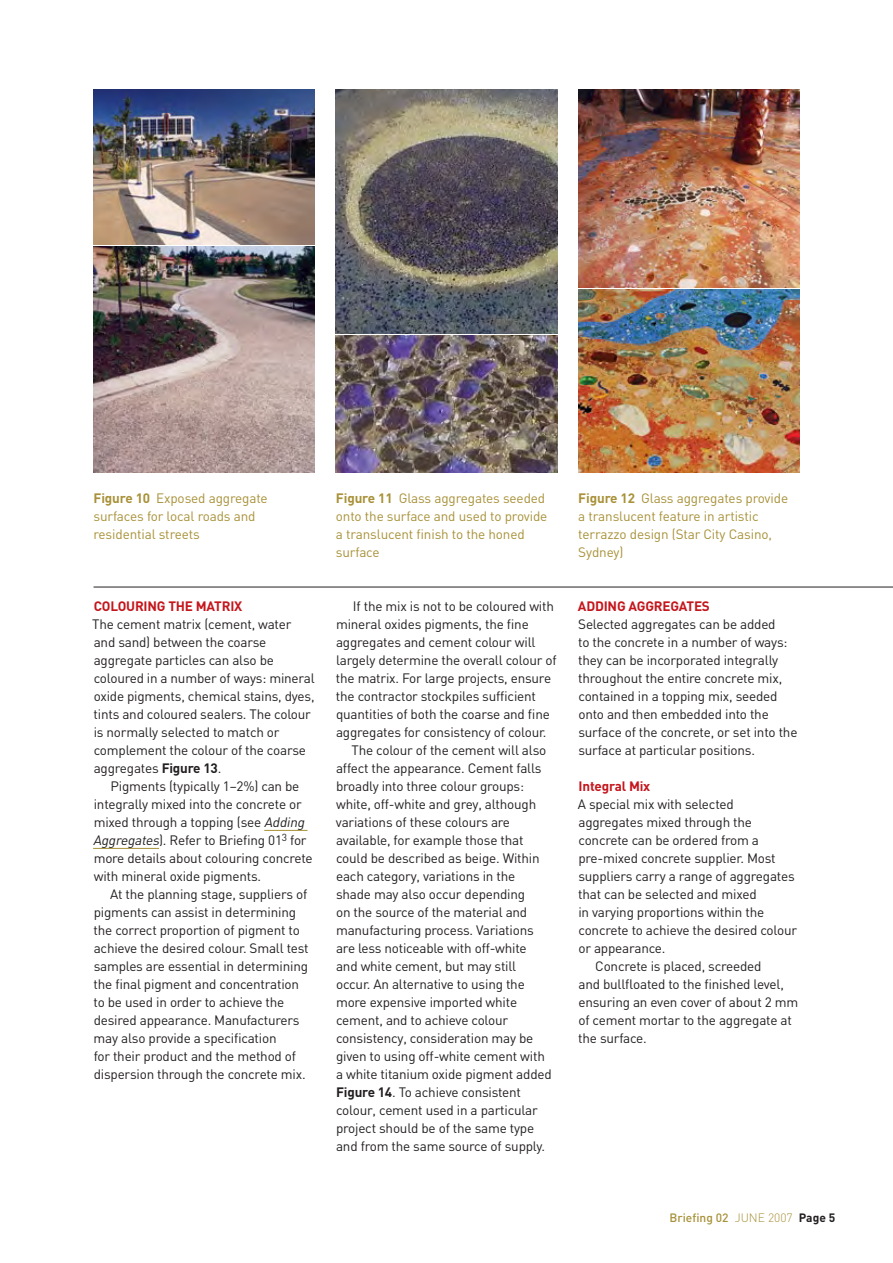
<style>
.page{position:relative;width:893px;height:1263px;background:#fff}
.page>*{position:absolute;margin:0;border:0;box-sizing:border-box;transform-origin:0 0}
.t1{font:13.5px/18px "DIN";letter-spacing:-.015em;color:#231f20}
.t2{font:13.5px/18px "DIN";letter-spacing:-.01em;color:#a89138}
.t3{font:700 13.5px "DIN";letter-spacing:-.015em;color:#c4161c}
.t4{font:500 12px "DIN";color:#a89138}
.s1{font-weight:700}
.s2{font-style:italic}
.s3{font-weight:300}
.s4{font-weight:700;color:#231f20}
</style>
<div class="page">
<hr style="left:94px;top:587px;width:799px;height:1px;background:#231f20">
<hr style="left:264px;top:830px;width:43px;height:1px;background:#a89138">
<hr style="left:93px;top:848px;width:66px;height:1px;background:#a89138">
<img style="left:578px;top:89px;width:221px;height:198px">
<img style="left:94px;top:89px;width:221px;height:155px">
<img style="left:336px;top:89px;width:221px;height:245px">
<img style="left:336px;top:336px;width:221px;height:136px">
<img style="left:578px;top:289px;width:221px;height:183px">
<img style="left:94px;top:247px;width:221px;height:225px">
<p class="t2" style="left:94px;top:489px;width:176px"><span class="s1">Figure 10</span> Exposed aggregate surfaces for local roads and residential streets</p>
<p class="t2" style="left:578px;top:489px;width:211px"><span class="s1">Figure 12</span> Glass aggregates provide a translucent feature in artistic terrazzo design (Star City Casino,<br>Sydney)</p>
<p class="t2" style="left:336px;top:489px;width:213px"><span class="s1">Figure 11</span> Glass aggregates seeded onto the surface and used to provide a translucent finish to the honed surface</p>
<p class="t3" style="left:94px;top:598px;width:150px">COLOURING THE MATRIX</p>
<p class="t1" style="left:92px;top:615px;width:224px">The cement matrix (cement, water and sand) between the coarse aggregate particles can also be coloured in a number of ways: mineral oxide pigments, chemical stains, dyes, tints and coloured sealers. The colour is normally selected to match or complement the colour of the coarse aggregates <span class="s1">Figure 13</span>.</p>
<p class="t1" style="left:93px;top:777px;width:221px;text-indent:17px">Pigments (typically 1–2%) can be integrally mixed into the concrete or mixed through a topping (see <span class="s2">Adding Aggregates</span>). Refer to Briefing 01<sup>3</sup> for more details about colouring concrete with mineral oxide pigments.</p>
<p class="t1" style="left:94px;top:885px;width:217px;text-indent:17px">At the planning stage, suppliers of pigments can assist in determining the correct proportion of pigment to achieve the desired colour. Small test samples are essential in determining the final pigment and concentration to be used in order to achieve the desired appearance. Manufacturers may also provide a specification<br>for their product and the method of dispersion through the concrete mix.</p>
<p class="t1" style="left:353px;top:597px;width:203px">If the mix is not to be coloured with</p>
<p class="t1" style="left:336px;top:615px;width:194px">mineral oxides pigments, the fine</p>
<p class="t1" style="left:336px;top:633px;width:201px">aggregates and cement colour will</p>
<p class="t1" style="left:336px;top:651px;width:222px">largely determine the overall colour of</p>
<p class="t1" style="left:336px;top:669px;width:217px">the matrix. For large projects, ensure</p>
<p class="t1" style="left:336px;top:687px;width:202px">the contractor stockpiles sufficient</p>
<p class="t1" style="left:336px;top:705px;width:215px">quantities of both the coarse and fine</p>
<p class="t1" style="left:336px;top:723px;width:212px">aggregates for consistency of colour.</p>
<p class="t1" style="left:351px;top:741px;width:196px">The colour of the cement will also</p>
<p class="t1" style="left:336px;top:759px;width:207px">affect the appearance. Cement falls</p>
<p class="t1" style="left:336px;top:777px;width:190px">broadly into three colour groups:</p>
<p class="t1" style="left:336px;top:795px;width:202px">white, off-white and grey, although</p>
<p class="t1" style="left:336px;top:813px;width:176px">variations of these colours are</p>
<p class="t1" style="left:336px;top:831px;width:189px">available, for example those that</p>
<p class="t1" style="left:336px;top:849px;width:205px">could be described as beige. Within</p>
<p class="t1" style="left:336px;top:867px;width:181px">each category, variations in the</p>
<p class="t1" style="left:336px;top:885px;width:191px">shade may also occur depending</p>
<p class="t1" style="left:336px;top:903px;width:193px">on the source of the material and</p>
<p class="t1" style="left:336px;top:921px;width:199px">manufacturing process. Variations</p>
<p class="t1" style="left:336px;top:939px;width:192px">are less noticeable with off-white</p>
<p class="t1" style="left:336px;top:957px;width:182px">and white cement, but may still</p>
<p class="t1" style="left:336px;top:975px;width:190px">occur. An alternative to using the</p>
<p class="t1" style="left:336px;top:993px;width:183px">more expensive imported white</p>
<p class="t1" style="left:336px;top:1011px;width:174px">cement, and to achieve colour</p>
<p class="t1" style="left:336px;top:1029px;width:199px">consistency, consideration may be</p>
<p class="t1" style="left:336px;top:1047px;width:210px">given to using off-white cement with</p>
<p class="t1" style="left:336px;top:1065px;width:217px">a white titanium oxide pigment added</p>
<p class="t1" style="left:336px;top:1083px;width:187px"><span class="s1">Figure 14</span>. To achieve consistent</p>
<p class="t1" style="left:336px;top:1101px;width:203px">colour, cement used in a particular</p>
<p class="t1" style="left:336px;top:1119px;width:200px">project should be of the same type</p>
<p class="t1" style="left:336px;top:1137px;width:210px">and from the same source of supply.</p>
<p class="t3" style="left:578px;top:597px;width:134px">ADDING AGGREGATES</p>
<p class="t1" style="left:578px;top:615px;width:221px">Selected aggregates can be added<br>to the concrete in a number of ways: they can be incorporated integrally throughout the entire concrete mix, contained in a topping mix, seeded onto and then embedded into the surface of the concrete, or set into the surface at particular positions.</p>
<p class="t3" style="left:579px;top:777px;width:73px">Integral Mix</p>
<p class="t1" style="left:578px;top:795px;width:157px">A special mix with selected</p>
<p class="t1" style="left:578px;top:813px;width:175px">aggregates mixed through the</p>
<p class="t1" style="left:578px;top:831px;width:182px">concrete can be ordered from a</p>
<p class="t1" style="left:578px;top:849px;width:199px">pre-mixed concrete supplier. Most</p>
<p class="t1" style="left:578px;top:867px;width:218px">suppliers carry a range of aggregates</p>
<p class="t1" style="left:578px;top:885px;width:180px">that can be selected and mixed</p>
<p class="t1" style="left:578px;top:903px;width:187px">in varying proportions within the</p>
<p class="t1" style="left:578px;top:921px;width:220px">concrete to achieve the desired colour</p>
<p class="t1" style="left:578px;top:939px;width:89px">or appearance.</p>
<p class="t1" style="left:595px;top:957px;width:168px">Concrete is placed, screeded</p>
<p class="t1" style="left:578px;top:975px;width:207px">and bullfloated to the finished level,</p>
<p class="t1" style="left:578px;top:993px;width:221px">ensuring an even cover of about 2 mm</p>
<p class="t1" style="left:578px;top:1011px;width:215px">of cement mortar to the aggregate at</p>
<p class="t1" style="left:578px;top:1029px;width:70px">the surface.</p>
<p class="t4" style="left:670px;top:1210px;width:167px">Briefing 02 <span class="s3">JUNE 2007</span> <span class="s4">Page 5</span></p>
</div>
